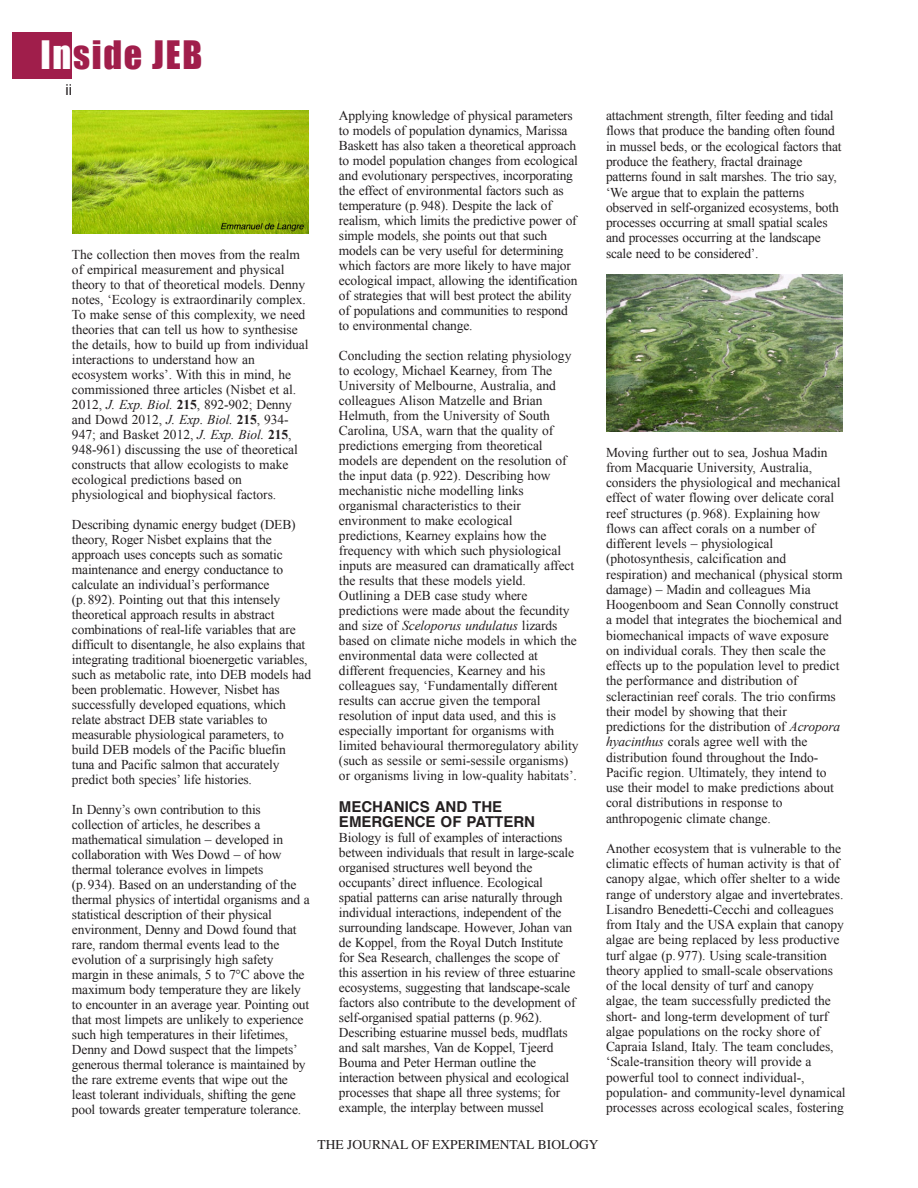
<style>
.page{position:relative;width:918px;height:1188px;background:#fff}
.page>*{position:absolute;margin:0;border:0;box-sizing:border-box;transform-origin:0 0}
.t1{font:36px "Impact";letter-spacing:.05em;color:#a01e4b}
.t2{font:700 15px/15px "Helvetica";color:#231f20}
.t3{font:15px "Helvetica";color:#231f20}
.t4{font:13.5px/15px "Times New Roman";letter-spacing:-.015em;color:#231f20}
.t5{font:13.5px "Times";color:#231f20}
.s1{color:#fff}
.s2{font-style:italic}
.s3{font-weight:700}
</style>
<div class="page">
<div style="left:12px;top:32px;width:60px;height:46px;background:#a01e4b"></div>
<img style="left:72px;top:110px;width:237px;height:124px">
<img style="left:606px;top:274px;width:237px;height:158px">
<h1 class="t1" style="left:40px;top:33px;width:163px"><span class="s1">In</span>side JEB</h1>
<p class="t3" style="left:66px;top:83px;width:8px">ii</p>
<p class="t4" style="left:72px;top:247px;width:238px">The collection then moves from the realm of empirical measurement and physical theory to that of theoretical models. Denny notes, ‘Ecology is extraordinarily complex.<br>To make sense of this complexity, we need theories that can tell us how to synthesise the details, how to build up from individual interactions to understand how an ecosystem works’. With this in mind, he commissioned three articles (Nisbet et al.<br>2012, <span class="s2">J. Exp. Biol.</span> <span class="s3">215</span>, 892-902; Denny and Dowd 2012, <span class="s2">J. Exp. Biol.</span> <span class="s3">215</span>, 934- 947; and Basket 2012, <span class="s2">J. Exp. Biol.</span> <span class="s3">215</span>, 948-961) discussing the use of theoretical constructs that allow ecologists to make ecological predictions based on physiological and biophysical factors.</p>
<p class="t4" style="left:72px;top:517px;width:241px">Describing dynamic energy budget (DEB) theory, Roger Nisbet explains that the approach uses concepts such as somatic maintenance and energy conductance to calculate an individual’s performance<br>(p. 892). Pointing out that this intensely theoretical approach results in abstract combinations of real-life variables that are difficult to disentangle, he also explains that integrating traditional bioenergetic variables, such as metabolic rate, into DEB models had been problematic. However, Nisbet has successfully developed equations, which relate abstract DEB state variables to measurable physiological parameters, to build DEB models of the Pacific bluefin tuna and Pacific salmon that accurately predict both species’ life histories.</p>
<p class="t4" style="left:72px;top:802px;width:239px">In Denny’s own contribution to this collection of articles, he describes a mathematical simulation – developed in collaboration with Wes Dowd – of how thermal tolerance evolves in limpets<br>(p. 934). Based on an understanding of the thermal physics of intertidal organisms and a statistical description of their physical environment, Denny and Dowd found that rare, random thermal events lead to the evolution of a surprisingly high safety margin in these animals, 5 to 7°C above the maximum body temperature they are likely to encounter in an average year. Pointing out that most limpets are unlikely to experience such high temperatures in their lifetimes, Denny and Dowd suspect that the limpets’ generous thermal tolerance is maintained by the rare extreme events that wipe out the least tolerant individuals, shifting the gene pool towards greater temperature tolerance.</p>
<p class="t4" style="left:339px;top:108px;width:240px">Applying knowledge of physical parameters to models of population dynamics, Marissa Baskett has also taken a theoretical approach to model population changes from ecological and evolutionary perspectives, incorporating the effect of environmental factors such as temperature (p. 948). Despite the lack of realism, which limits the predictive power of simple models, she points out that such models can be very useful for determining which factors are more likely to have major ecological impact, allowing the identification of strategies that will best protect the ability of populations and communities to respond to environmental change.</p>
<p class="t4" style="left:339px;top:348px;width:241px">Concluding the section relating physiology to ecology, Michael Kearney, from The University of Melbourne, Australia, and colleagues Alison Matzelle and Brian Helmuth, from the University of South Carolina, USA, warn that the quality of predictions emerging from theoretical models are dependent on the resolution of the input data (p. 922). Describing how mechanistic niche modelling links organismal characteristics to their environment to make ecological predictions, Kearney explains how the frequency with which such physiological inputs are measured can dramatically affect the results that these models yield.<br>Outlining a DEB case study where predictions were made about the fecundity and size of <span class="s2">Sceloporus undulatus</span> lizards based on climate niche models in which the environmental data were collected at different frequencies, Kearney and his colleagues say, ‘Fundamentally different results can accrue given the temporal resolution of input data used, and this is especially important for organisms with limited behavioural thermoregulatory ability (such as sessile or semi-sessile organisms) or organisms living in low-quality habitats’.</p>
<p class="t2" style="left:339px;top:801px;width:198px">MECHANICS AND THE<br>EMERGENCE OF PATTERN</p>
<p class="t4" style="left:339px;top:830px;width:238px">Biology is full of examples of interactions between individuals that result in large-scale organised structures well beyond the occupants’ direct influence. Ecological spatial patterns can arise naturally through individual interactions, independent of the surrounding landscape. However, Johan van de Koppel, from the Royal Dutch Institute for Sea Research, challenges the scope of this assertion in his review of three estuarine ecosystems, suggesting that landscape-scale factors also contribute to the development of self-organised spatial patterns (p. 962).<br>Describing estuarine mussel beds, mudflats and salt marshes, Van de Koppel, Tjeerd Bouma and Peter Herman outline the interaction between physical and ecological processes that shape all three systems; for example, the interplay between mussel</p>
<p class="t4" style="left:606px;top:108px;width:237px">attachment strength, filter feeding and tidal flows that produce the banding often found in mussel beds, or the ecological factors that produce the feathery, fractal drainage patterns found in salt marshes. The trio say, ‘We argue that to explain the patterns observed in self-organized ecosystems, both processes occurring at small spatial scales and processes occurring at the landscape scale need to be considered’.</p>
<p class="t4" style="left:606px;top:444px;width:238px">Moving further out to sea, Joshua Madin from Macquarie University, Australia, considers the physiological and mechanical effect of water flowing over delicate coral reef structures (p. 968). Explaining how flows can affect corals on a number of different levels – physiological (photosynthesis, calcification and respiration) and mechanical (physical storm damage) – Madin and colleagues Mia Hoogenboom and Sean Connolly construct a model that integrates the biochemical and biomechanical impacts of wave exposure on individual corals. They then scale the effects up to the population level to predict the performance and distribution of scleractinian reef corals. The trio confirms their model by showing that their predictions for the distribution of <span class="s2">Acropora hyacinthus</span> corals agree well with the distribution found throughout the Indo-Pacific region. Ultimately, they intend to use their model to make predictions about coral distributions in response to anthropogenic climate change.</p>
<p class="t4" style="left:606px;top:841px;width:241px">Another ecosystem that is vulnerable to the climatic effects of human activity is that of canopy algae, which offer shelter to a wide range of understory algae and invertebrates.<br>Lisandro Benedetti-Cecchi and colleagues from Italy and the USA explain that canopy algae are being replaced by less productive turf algae (p. 977). Using scale-transition theory applied to small-scale observations of the local density of turf and canopy algae, the team successfully predicted the short- and long-term development of turf algae populations on the rocky shore of Capraia Island, Italy. The team concludes, ‘Scale-transition theory will provide a powerful tool to connect individual-, population- and community-level dynamical processes across ecological scales, fostering</p>
<p class="t5" style="left:318px;top:1137px;width:282px">THE JOURNAL OF EXPERIMENTAL BIOLOGY</p>
</div>
